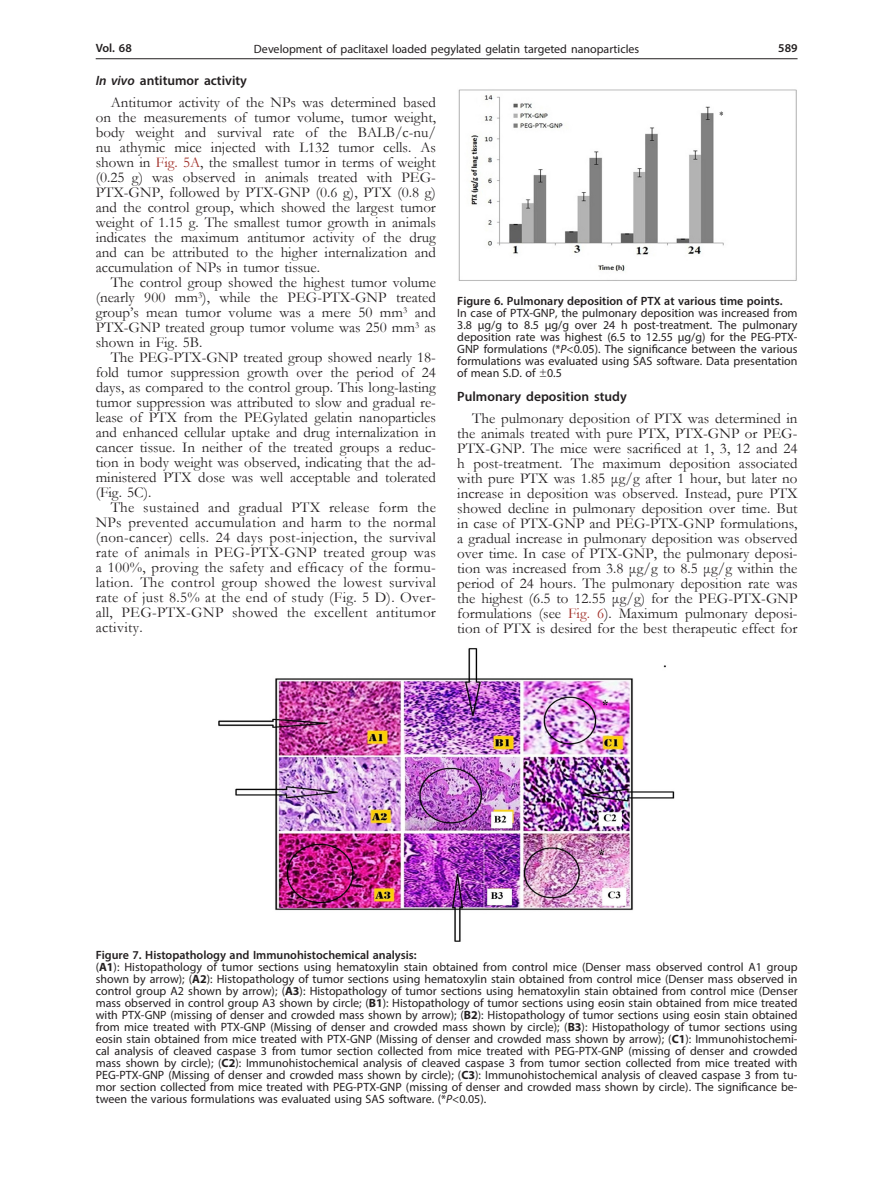
<style>
.page{position:relative;width:872px;height:1191px;background:#fff}
.page>*{position:absolute;margin:0;border:0;box-sizing:border-box;transform-origin:0 0}
.Body_tekst{font:15px/15px "Garamond";color:#231f20;text-align:justify}
.Tytul_2{font:600 13.5px "Myriad Pro";color:#231f20}
.Figure_1{font:12px/12px "Myriad Pro";color:#231f20;text-align:justify}
.Figure{font:600 12px "Myriad Pro";color:#231f20}
.s1{font-style:italic}
.s2{color:#9f2d26}
.s3{font-family:"Garamond"}
.s4{font-weight:700}
</style>
<div class="page">
<hr style="left:96px;top:58px;width:701px;height:1px;background:#231f20">
<img style="left:458px;top:89px;width:339px;height:192px">
<img style="left:218px;top:648px;width:456px;height:293px">
<p class="Figure" style="left:96px;top:41px;width:38px">Vol. 68</p>
<p class="Figure_1" style="left:254px;top:43px;width:387px">Development of paclitaxel loaded pegylated gelatin targeted nanoparticles</p>
<p class="Figure" style="left:778px;top:41px;width:21px">589</p>
<p class="Tytul_2" style="left:96px;top:71px;width:153px"><span class="s1">In vivo</span> antitumor activity</p>
<p class="Body_tekst" style="left:96px;top:94px;width:342px;text-indent:15px">Antitumor activity of the NPs was determined based on the measurements of tumor volume, tumor weight, body weight and survival rate of the BALB/c-nu/ nu athymic mice injected with L132 tumor cells. As shown in <span class="s2">Fig. 5A</span>, the smallest tumor in terms of weight (0.25 g) was observed in animals treated with PEG-PTX-GNP, followed by PTX-GNP (0.6 g), PTX (0.8 g) and the control group, which showed the largest tumor weight of 1.15 g. The smallest tumor growth in animals indicates the maximum antitumor activity of the drug and can be attributed to the higher internalization and accumulation of NPs in tumor tissue.</p>
<p class="Body_tekst" style="left:96px;top:274px;width:342px;text-indent:15px">The control group showed the highest tumor volume (nearly 900 mm<sup>3</sup>), while the PEG-PTX-GNP treated group’s mean tumor volume was a mere 50 mm<sup>3</sup> and PTX-GNP treated group tumor volume was 250 mm<sup>3</sup> as shown in Fig. 5B.</p>
<p class="Body_tekst" style="left:96px;top:349px;width:342px;text-indent:15px">The PEG-PTX-GNP treated group showed nearly 18- fold tumor suppression growth over the period of 24 days, as compared to the control group. This long-lasting tumor suppression was attributed to slow and gradual re&shy;lease of PTX from the PEGylated gelatin nanoparticles and enhanced cellular uptake and drug internalization in cancer tissue. In neither of the treated groups a reduc&shy;tion in body weight was observed, indicating that the ad&shy;ministered PTX dose was well acceptable and tolerated (Fig. 5C).</p>
<p class="Body_tekst" style="left:96px;top:499px;width:342px;text-indent:15px">The sustained and gradual PTX release form the NPs prevented accumulation and harm to the normal (non-cancer) cells. 24 days post-injection, the survival rate of animals in PEG-PTX-GNP treated group was a 100%, proving the safety and efficacy of the formu&shy;lation. The control group showed the lowest survival rate of just 8.5% at the end of study (Fig. 5 D). Over&shy;all, PEG-PTX-GNP showed the excellent antitumor activity.</p>
<p class="Figure" style="left:457px;top:293px;width:327px">Figure 6. Pulmonary deposition of PTX at various time points.</p>
<p class="Figure_1" style="left:457px;top:307px;width:342px">In case of PTX-GNP, the pulmonary deposition was increased from 3.8 μg/g to 8.5 μg/g over 24 h post-treatment. The pulmonary deposition rate was highest (6.5 to 12.55 μg/g) for the PEG-PTX-GNP formulations (*<span class="s1">P</span>&lt;0.05). The significance between the various formulations was evaluated using SAS software. Data presentation of mean S.D. of <span class="s3">±</span>0.5</p>
<p class="Tytul_2" style="left:457px;top:387px;width:171px">Pulmonary deposition study</p>
<p class="Body_tekst" style="left:457px;top:410px;width:342px;text-indent:15px">The pulmonary deposition of PTX was determined in the animals treated with pure PTX, PTX-GNP or PEG-PTX-GNP. The mice were sacrificed at 1, 3, 12 and 24 h post-treatment. The maximum deposition associated with pure PTX was 1.85 μg/g after 1 hour, but later no increase in deposition was observed. Instead, pure PTX showed decline in pulmonary deposition over time. But in case of PTX-GNP and PEG-PTX-GNP formulations, a gradual increase in pulmonary deposition was observed over time. In case of PTX-GNP, the pulmonary deposi&shy;tion was increased from 3.8 μg/g to 8.5 μg/g within the period of 24 hours. The pulmonary deposition rate was the highest (6.5 to 12.55 μg/g) for the PEG-PTX-GNP formulations (see <span class="s2">Fig. 6</span>). Maximum pulmonary deposi&shy;tion of PTX is desired for the best therapeutic effect for</p>
<p class="Figure" style="left:96px;top:947px;width:322px">Figure 7. Histopathology and Immunohistochemical analysis:</p>
<p class="Figure_1" style="left:96px;top:960px;width:703px">(<span class="s4">A1</span>): Histopathology of tumor sections using hematoxylin stain obtained from control mice (Denser mass observed control A1 group shown by arrow); (<span class="s4">A2</span>): Histopathology of tumor sections using hematoxylin stain obtained from control mice (Denser mass observed in control group A2 shown by arrow); (<span class="s4">A3</span>): Histopathology of tumor sections using hematoxylin stain obtained from control mice (Denser mass observed in control group A3 shown by circle; (<span class="s4">B1</span>): Histopathology of tumor sections using eosin stain obtained from mice treated with PTX-GNP (missing of denser and crowded mass shown by arrow); (<span class="s4">B2</span>): Histopathology of tumor sections using eosin stain obtained from mice treated with PTX-GNP (Missing of denser and crowded mass shown by circle); (<span class="s4">B3</span>): Histopathology of tumor sections using eosin stain obtained from mice treated with PTX-GNP (Missing of denser and crowded mass shown by arrow); (<span class="s4">C1</span>): Immunohistochemi&shy;cal analysis of cleaved caspase 3 from tumor section collected from mice treated with PEG-PTX-GNP (missing of denser and crowded mass shown by circle); (<span class="s4">C2</span>): Immunohistochemical analysis of cleaved caspase 3 from tumor section collected from mice treated with PEG-PTX-GNP (Missing of denser and crowded mass shown by circle); (<span class="s4">C3</span>): Immunohistochemical analysis of cleaved caspase 3 from tu&shy;mor section collected from mice treated with PEG-PTX-GNP (missing of denser and crowded mass shown by circle). The significance be&shy;tween the various formulations was evaluated using SAS software. (*<span class="s1">P</span>&lt;0.05).</p>
</div>
